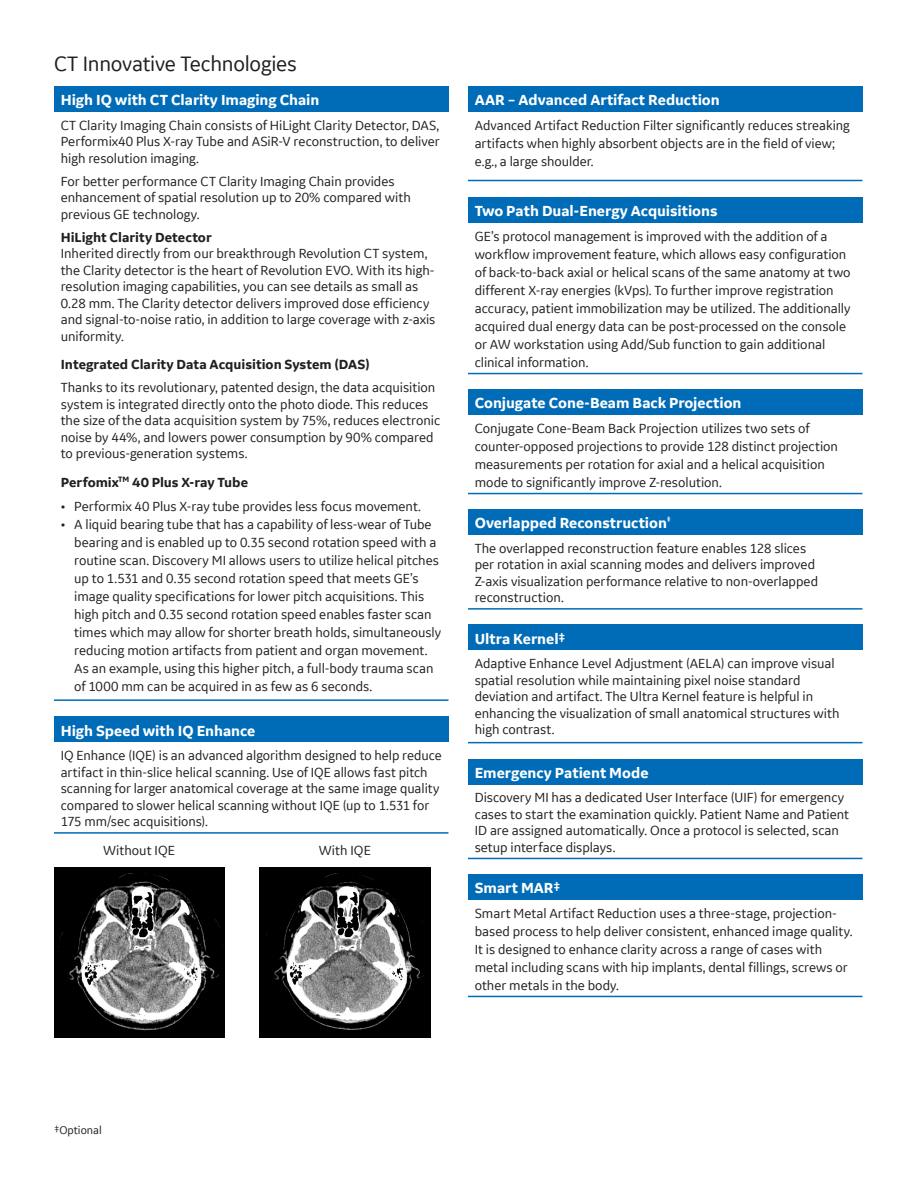
<style>
.page{position:relative;width:918px;height:1188px;background:#fff}
.page>*{position:absolute;margin:0;border:0;box-sizing:border-box;transform-origin:0 0}
._15pt_16-body_subhea{font:22.5px "GE Inspira Sans";letter-spacing:-.01em;color:#231f20}
._10_5pt_13-callout_s{font:700 15.75px "GE Inspira Sans";letter-spacing:-.005em;color:#fff}
._9_5pt_12-body_text{font:14.25px/18px "GE Inspira Sans";color:#231f20}
.Body_Bullets{font:14.25px/16.5px "GE Inspira Sans";color:#231f20}
._9_5pt_12-body_text-2{font:700 14.25px "GE Inspira Sans";color:#231f20}
.Body_Bullets-2{font:700 14.25px "GE Inspira Sans";color:#231f20}
._8pt_9_5-caption_and{font:12px "GE Inspira Sans";color:#231f20}
</style>
<div class="page">
<div style="left:54px;top:86px;width:394px;height:26px;background:#006cb7"></div>
<hr style="left:54px;top:699px;width:394px;height:2px;background:#006cb7">
<div style="left:54px;top:717px;width:394px;height:25px;background:#006cb7"></div>
<hr style="left:54px;top:832px;width:394px;height:2px;background:#006cb7">
<div style="left:468px;top:86px;width:394px;height:26px;background:#006cb7"></div>
<hr style="left:468px;top:180px;width:394px;height:1px;background:#006cb7">
<div style="left:468px;top:197px;width:394px;height:26px;background:#006cb7"></div>
<hr style="left:468px;top:373px;width:394px;height:1px;background:#006cb7">
<img style="left:54px;top:867px;width:170px;height:171px">
<img style="left:260px;top:867px;width:170px;height:171px">
<div style="left:468px;top:625px;width:394px;height:25px;background:#006cb7"></div>
<hr style="left:468px;top:742px;width:394px;height:1px;background:#006cb7">
<div style="left:468px;top:874px;width:394px;height:26px;background:#006cb7"></div>
<hr style="left:468px;top:996px;width:394px;height:1px;background:#006cb7">
<div style="left:468px;top:389px;width:394px;height:26px;background:#006cb7"></div>
<hr style="left:468px;top:493px;width:394px;height:1px;background:#006cb7">
<div style="left:468px;top:509px;width:394px;height:26px;background:#006cb7"></div>
<hr style="left:468px;top:608px;width:394px;height:2px;background:#006cb7">
<div style="left:468px;top:759px;width:394px;height:25px;background:#006cb7"></div>
<hr style="left:468px;top:858px;width:394px;height:1px;background:#006cb7">
<p class="_15pt_16-body_subhea" style="left:54px;top:50px;width:244px">CT Innovative Technologies</p>
<p class="_10_5pt_13-callout_s" style="left:61px;top:91px;width:260px">High IQ with CT Clarity Imaging Chain</p>
<p class="_9_5pt_12-body_text" style="left:61px;top:117px;width:380px;line-height:16.5px;text-align:justify">CT Clarity Imaging Chain consists of HiLight Clarity Detector, DAS, Performix40 Plus X-ray Tube and ASiR-V reconstruction, to deliver high resolution imaging.</p>
<p class="_9_5pt_12-body_text" style="left:61px;top:173px;width:352px;line-height:16.5px">For better performance CT Clarity Imaging Chain provides enhancement of spatial resolution up to 20% compared with previous GE technology.</p>
<p class="Body_Bullets-2" style="left:61px;top:228px;width:152px">HiLight Clarity Detector</p>
<p class="Body_Bullets" style="left:61px;top:245px;width:376px">Inherited directly from our breakthrough Revolution CT system, the Clarity detector is the heart of Revolution EVO. With its high&shy;resolution imaging capabilities, you can see details as small as 0.28 mm. The Clarity detector delivers improved dose efficiency and signal-to-noise ratio, in addition to large coverage with z-axis uniformity.</p>
<p class="_9_5pt_12-body_text-2" style="left:61px;top:356px;width:311px">Integrated Clarity Data Acquisition System (DAS)</p>
<p class="Body_Bullets" style="left:61px;top:379px;width:381px">Thanks to its revolutionary, patented design, the data acquisition system is integrated directly onto the photo diode. This reduces the size of the data acquisition system by 75%, reduces electronic noise by 44%, and lowers power consumption by 90% compared to previous-generation systems.</p>
<p class="_9_5pt_12-body_text-2" style="left:61px;top:473px;width:189px">Perfomix<sup>TM</sup> 40 Plus X-ray Tube</p>
<p class="_9_5pt_12-body_text" style="left:61px;top:497px;width:362px">• Performix 40 Plus X-ray tube provides less focus movement.</p>
<p class="_9_5pt_12-body_text" style="left:74px;top:515px;width:368px;text-indent:-14px">• A liquid bearing tube that has a capability of less-wear of Tube bearing and is enabled up to 0.35 second rotation speed with a routine scan. Discovery MI allows users to utilize helical pitches up to 1.531 and 0.35 second rotation speed that meets GE’s image quality specifications for lower pitch acquisitions. This high pitch and 0.35 second rotation speed enables faster scan times which may allow for shorter breath holds, simultaneously reducing motion artifacts from patient and organ movement.<br>As an example, using this higher pitch, a full-body trauma scan of 1000 mm can be acquired in as few as 6 seconds.</p>
<p class="_10_5pt_13-callout_s" style="left:61px;top:721px;width:196px">High Speed with IQ Enhance</p>
<p class="_9_5pt_12-body_text" style="left:61px;top:747px;width:383px;line-height:16.5px">IQ Enhance (IQE) is an advanced algorithm designed to help reduce artifact in thin-slice helical scanning. Use of IQE allows fast pitch scanning for larger anatomical coverage at the same image quality compared to slower helical scanning without IQE (up to 1.531 for 175 mm/sec acquisitions).</p>
<p class="_9_5pt_12-body_text" style="left:103px;top:841px;width:73px">Without IQE</p>
<p class="_9_5pt_12-body_text" style="left:319px;top:841px;width:54px">With IQE</p>
<p class="_10_5pt_13-callout_s" style="left:475px;top:91px;width:247px">AAR – Advanced Artifact Reduction</p>
<p class="_9_5pt_12-body_text" style="left:475px;top:116px;width:377px">Advanced Artifact Reduction Filter significantly reduces streaking artifacts when highly absorbent objects are in the field of view; e.g., a large shoulder.</p>
<p class="_10_5pt_13-callout_s" style="left:475px;top:202px;width:244px">Two Path Dual-Energy Acquisitions</p>
<p class="_9_5pt_12-body_text" style="left:475px;top:227px;width:377px">GE’s protocol management is improved with the addition of a workflow improvement feature, which allows easy configuration of back-to-back axial or helical scans of the same anatomy at two different X-ray energies (kVps). To further improve registration accuracy, patient immobilization may be utilized. The additionally acquired dual energy data can be post-processed on the console or AW workstation using Add/Sub function to gain additional clinical information.</p>
<p class="_10_5pt_13-callout_s" style="left:475px;top:394px;width:268px">Conjugate Cone-Beam Back Projection</p>
<p class="_9_5pt_12-body_text" style="left:475px;top:419px;width:365px">Conjugate Cone-Beam Back Projection utilizes two sets of counter-opposed projections to provide 128 distinct projection measurements per rotation for axial and a helical acquisition mode to significantly improve Z-resolution.</p>
<p class="_10_5pt_13-callout_s" style="left:475px;top:513px;width:198px">Overlapped Reconstruction<sup>‡</sup></p>
<p class="_9_5pt_12-body_text" style="left:475px;top:539px;width:345px;line-height:16.5px">The overlapped reconstruction feature enables 128 slices per rotation in axial scanning modes and delivers improved Z-axis visualization performance relative to non-overlapped reconstruction.</p>
<p class="_10_5pt_13-callout_s" style="left:475px;top:629px;width:92px">Ultra Kernel‡</p>
<p class="_9_5pt_12-body_text" style="left:475px;top:655px;width:366px;line-height:16.5px">Adaptive Enhance Level Adjustment (AELA) can improve visual spatial resolution while maintaining pixel noise standard deviation and artifact. The Ultra Kernel feature is helpful in enhancing the visualization of small anatomical structures with high contrast.</p>
<p class="_10_5pt_13-callout_s" style="left:475px;top:763px;width:175px">Emergency Patient Mode</p>
<p class="_9_5pt_12-body_text" style="left:475px;top:789px;width:376px;line-height:16.5px">Discovery MI has a dedicated User Interface (UIF) for emergency cases to start the examination quickly. Patient Name and Patient ID are assigned automatically. Once a protocol is selected, scan setup interface displays.</p>
<p class="_10_5pt_13-callout_s" style="left:475px;top:879px;width:87px">Smart MAR‡</p>
<p class="_9_5pt_12-body_text" style="left:475px;top:904px;width:379px">Smart Metal Artifact Reduction uses a three-stage, projection&shy;based process to help deliver consistent, enhanced image quality.<br>It is designed to enhance clarity across a range of cases with metal including scans with hip implants, dental fillings, screws or other metals in the body.</p>
<p class="_8pt_9_5-caption_and" style="left:54px;top:1123px;width:49px">‡Optional</p>
</div>
